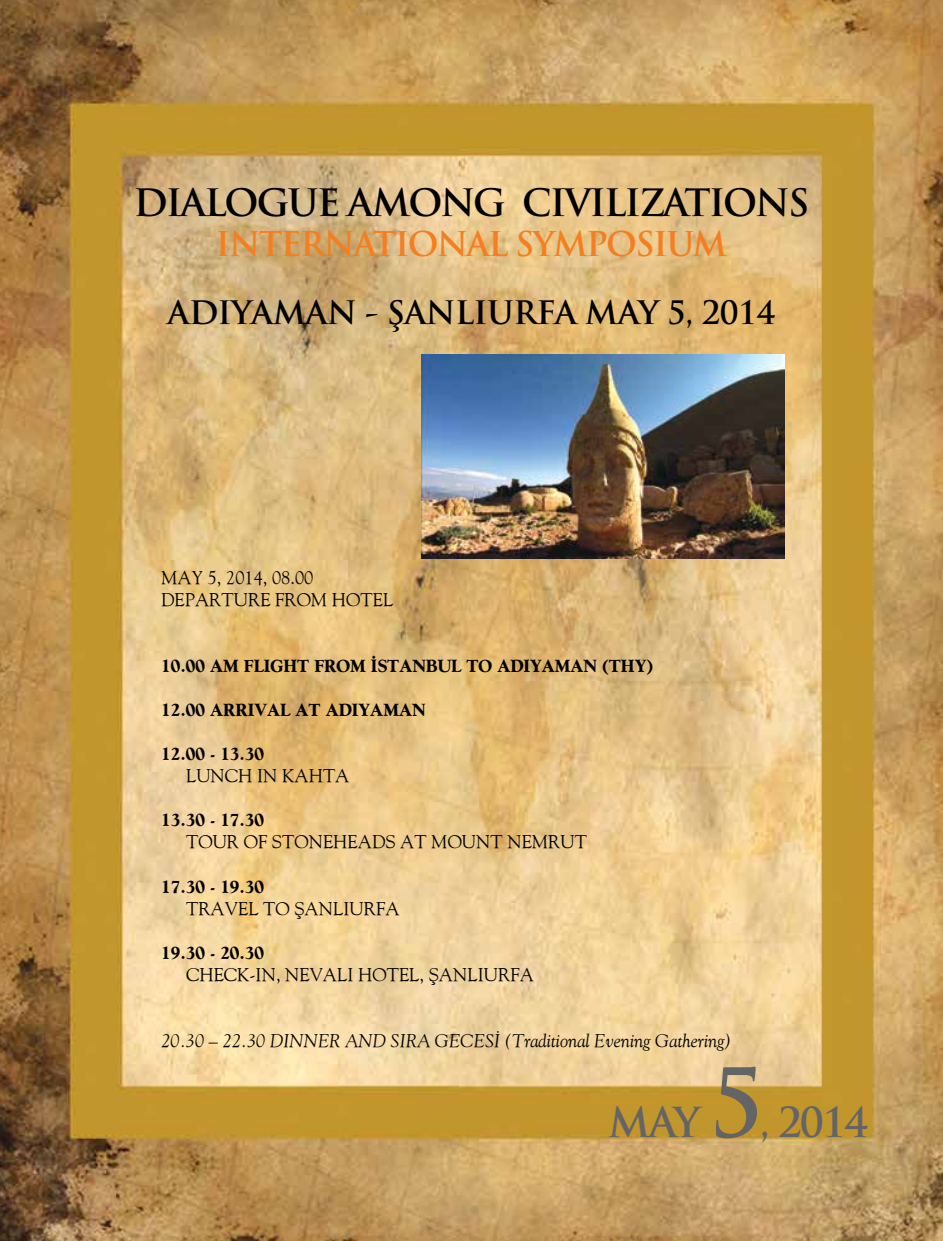
<style>
.page{position:relative;width:943px;height:1241px;background:#fff}
.page>*{position:absolute;margin:0;border:0;box-sizing:border-box;transform-origin:0 0}
.t1{font:700 92.75px "Trajan Pro";color:#636466}
.t2{font:700 40.25px "Trajan Pro";letter-spacing:-.05em;color:#636466}
.t3{font:700 36.75px "Trajan Pro";letter-spacing:-.05em;color:#000}
.t4{font:700 33.25px "Trajan Pro";letter-spacing:-.05em;color:#f57e20}
.t5{font:700 31.5px "Trajan Pro";letter-spacing:-.02em;color:#000}
.t6{font:18.38px/22.1px "Goudy";color:#000}
.t7{font:700 18.38px "Goudy Bold TR";color:#000}
.t8{font:italic 18.38px "Goudy";color:#000}
</style>
<div class="page">
<img style="left:0;top:0;width:943px;height:1240px">
<img style="left:421px;top:355px;width:363px;height:204px">
<h3 class="t3" style="left:133px;top:180px;width:677px">DIALOGUE AMONG CIVILIZATIONS</h3>
<h3 class="t4" style="left:216px;top:223px;width:513px">INTERNATIONAL SYMPOSIUM</h3>
<h3 class="t5" style="left:168px;top:293px;width:609px">ADIYAMAN - ŞANLIURFA MAY 5, 2014</h3>
<p class="t6" style="left:161px;top:566px;width:233px">MAY 5, 2014, 08.00<br>DEPARTURE FROM HOTEL</p>
<p class="t7" style="left:161px;top:655px;width:493px">10.00 AM FLIGHT FROM İSTANBUL TO ADIYAMAN (THY)</p>
<p class="t7" style="left:161px;top:699px;width:266px">12.00 ARRIVAL AT ADIYAMAN</p>
<p class="t7" style="left:161px;top:743px;width:104px">12.00 - 13.30</p>
<p class="t6" style="left:186px;top:764px;width:165px">LUNCH IN KAHTA</p>
<p class="t7" style="left:161px;top:809px;width:104px">13.30 - 17.30</p>
<p class="t6" style="left:186px;top:830px;width:402px">TOUR OF STONEHEADS AT MOUNT NEMRUT</p>
<p class="t7" style="left:161px;top:875px;width:104px">17.30 - 19.30</p>
<p class="t6" style="left:186px;top:896px;width:215px">TRAVEL TO ŞANLIURFA</p>
<p class="t7" style="left:161px;top:942px;width:104px">19.30 - 20.30</p>
<p class="t6" style="left:186px;top:963px;width:349px">CHECK-IN, NEVALI HOTEL, ŞANLIURFA</p>
<p class="t8" style="left:161px;top:1029px;width:572px">20.30 – 22.30 DINNER AND SIRA GECESİ (Traditional Evening Gathering)</p>
<h2 class="t2" style="left:608px;top:1096px;width:94px">MAY</h2>
<h1 class="t1" style="left:708px;top:1045px;width:57px">5</h1>
<h2 class="t2" style="left:759px;top:1096px;width:110px">, 2014</h2>
</div>
